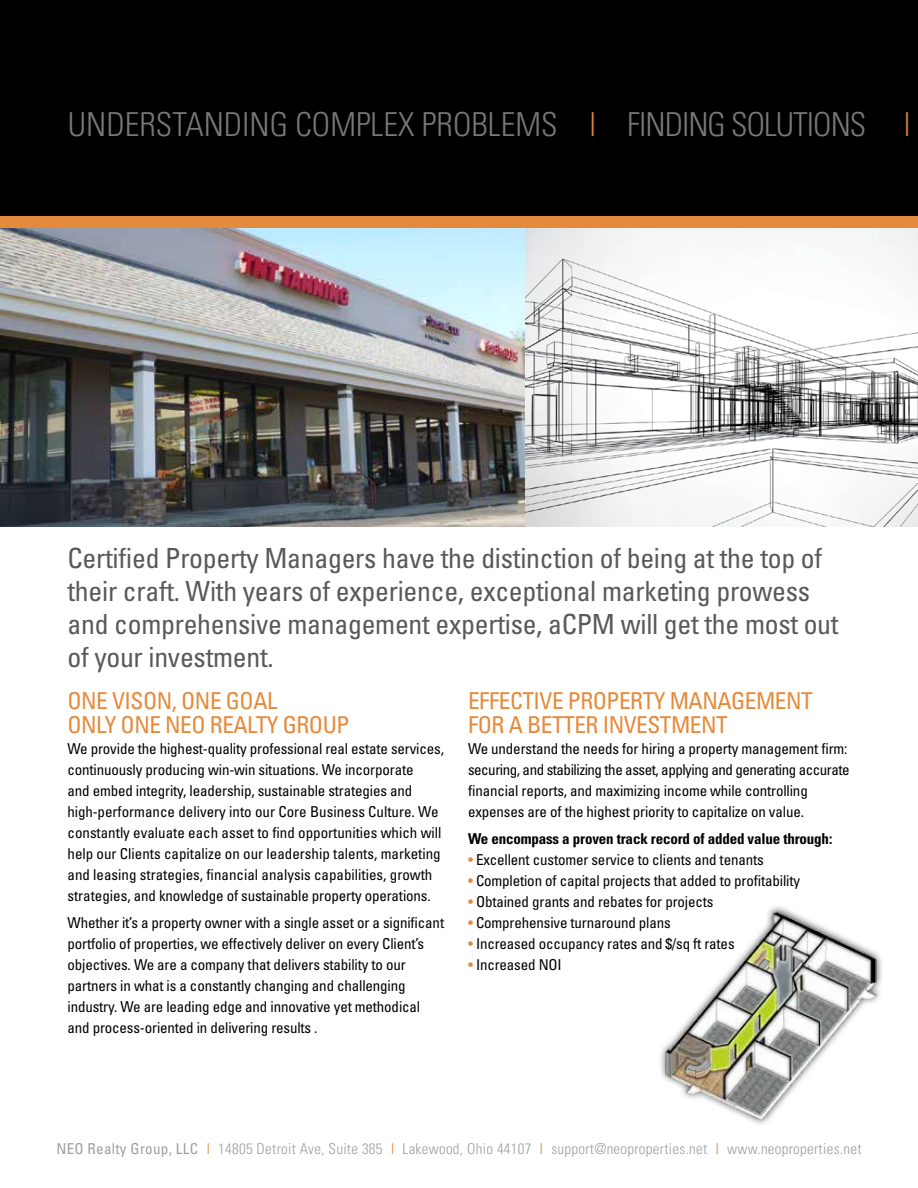
<style>
.page{position:relative;width:918px;height:1188px;background:#fff}
.page>*{position:absolute;margin:0;border:0;box-sizing:border-box;transform-origin:0 0}
.t1{font:300 condensed 33px "Univers";color:#77787b}
.t2{font:condensed 27.75px/33px "Univers";letter-spacing:-.01em;color:#58595b}
.t3{font:condensed 23.25px/24px "Univers";letter-spacing:-.02em;color:#e58a3a}
.t4{font:condensed 15px/21px "Univers";letter-spacing:-.01em;color:#000}
.t5{font:300 condensed 15px "Univers";letter-spacing:.02em;color:#9d9fa2}
.t6{font:700 condensed 15px "Univers";letter-spacing:-.01em;color:#000}
.s1{color:#e58a3a}
.s2{font-weight:400}
.s3{font-weight:400;color:#e58a3a}
</style>
<div class="page">
<div style="left:0;top:0;width:918px;height:216px;background:#000"></div>
<div style="left:0;top:216px;width:918px;height:13px;background:#e58a3a"></div>
<img style="left:0;top:229px;width:918px;height:297px">
<img style="left:660px;top:909px;width:220px;height:211px">
<h1 class="t1" style="left:68px;top:104px;width:844px">UNDERSTANDING COMPLEX PROBLEMS <span class="s1">|</span> FINDING SOLUTIONS <span class="s1">|</span></h1>
<h2 class="t2" style="left:68px;top:541px;width:773px">Certified Property Managers have the distinction of being at the top of their craft. With years of experience, exceptional marketing prowess and comprehensive management expertise, aCPM will get the most out of your investment.</h2>
<h3 class="t3" style="left:68px;top:688px;width:283px">ONE VISON, ONE GOAL<br>ONLY ONE NEO REALTY GROUP</h3>
<p class="t4" style="left:68px;top:737px;width:378px">We provide the highest-quality professional real estate services, continuously producing win-win situations. We incorporate<br>and embed integrity, leadership, sustainable strategies and high-performance delivery into our Core Business Culture. We constantly evaluate each asset to find opportunities which will help our Clients capitalize on our leadership talents, marketing and leasing strategies, financial analysis capabilities, growth strategies, and knowledge of sustainable property operations.</p>
<p class="t4" style="left:68px;top:912px;width:378px">Whether it’s a property owner with a single asset or a significant portfolio of properties, we effectively deliver on every Client’s objectives. We are a company that delivers stability to our partners in what is a constantly changing and challenging industry. We are leading edge and innovative yet methodical and process-oriented in delivering results .</p>
<h3 class="t3" style="left:468px;top:688px;width:346px">EFFECTIVE PROPERTY MANAGEMENT<br>FOR A BETTER INVESTMENT</h3>
<p class="t4" style="left:468px;top:737px;width:383px">We understand the needs for hiring a property management firm: securing, and stabilizing the asset, applying and generating accurate financial reports, and maximizing income while controlling expenses are of the highest priority to capitalize on value.</p>
<p class="t6" style="left:468px;top:830px;width:366px">We encompass a proven track record of added value through:</p>
<p class="t4" style="left:468px;top:849px;width:297px"><span class="s1">•</span> Excellent customer service to clients and tenants</p>
<p class="t4" style="left:468px;top:870px;width:334px"><span class="s1">•</span> Completion of capital projects that added to profitability</p>
<p class="t4" style="left:468px;top:891px;width:247px"><span class="s1">•</span> Obtained grants and rebates for projects</p>
<p class="t4" style="left:468px;top:912px;width:204px"><span class="s1">•</span> Comprehensive turnaround plans</p>
<p class="t4" style="left:468px;top:933px;width:268px"><span class="s1">•</span> Increased occupancy rates and $/sq ft rates</p>
<p class="t4" style="left:468px;top:954px;width:95px"><span class="s1">•</span> Increased NOI</p>
<p class="t5" style="left:56px;top:1140px;width:807px"><span class="s2">NEO Realty Group, LLC</span> <span class="s3">|</span> 14805 Detroit Ave, Suite 385 <span class="s3">|</span> Lakewood, Ohio 44107 <span class="s3">|</span> support@neoproperties.net <span class="s3">|</span> www.neoproperties.net</p>
</div>
